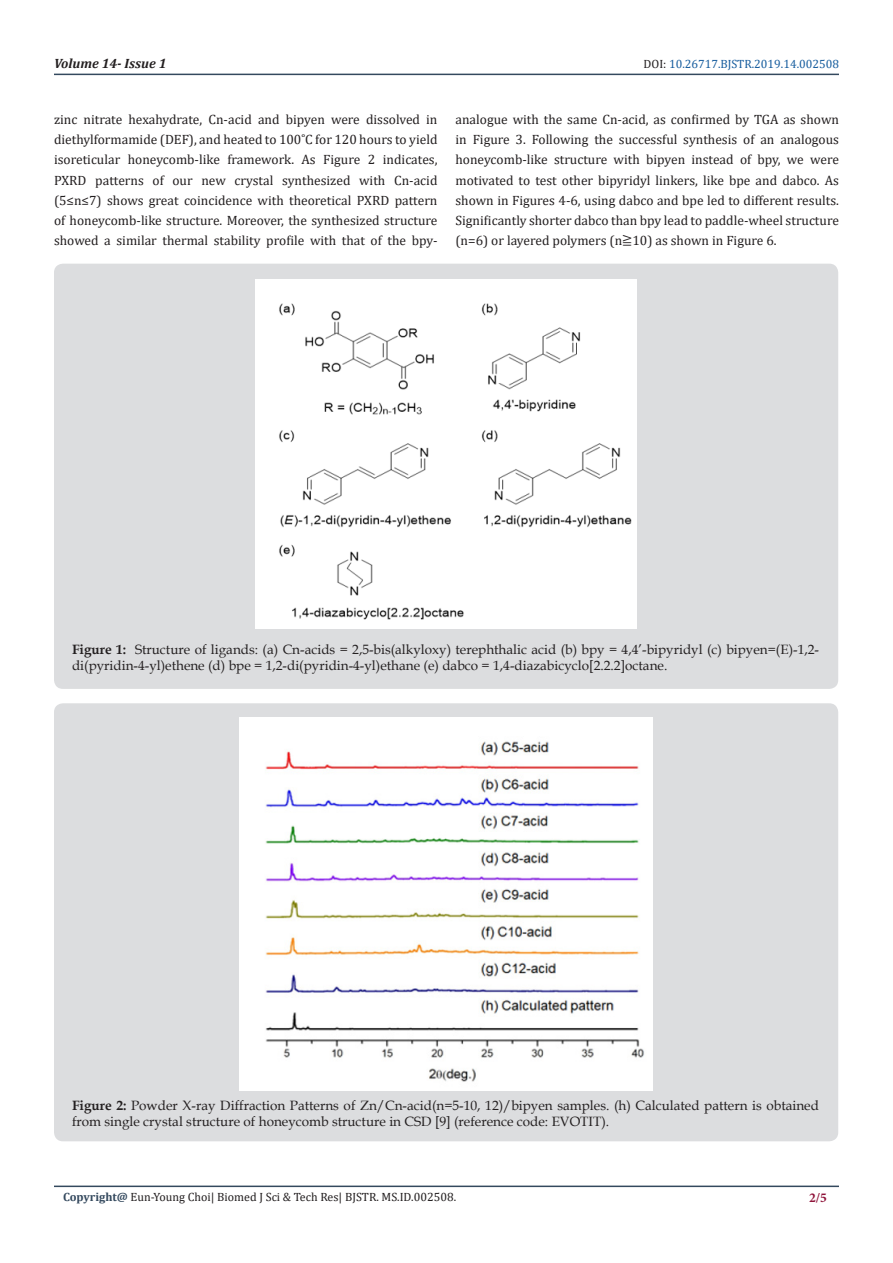
<style>
.page{position:relative;width:893px;height:1263px;background:#fff}
.page>*{position:absolute;margin:0;border:0;box-sizing:border-box;transform-origin:0 0}
.t1{font:13.5px/20.2px "Cambria";color:#231f20;text-align:justify}
.t2{font:13.5px/16.2px "Book Antiqua";color:#231f20}
.t3{font:italic 700 13.5px "Cambria";color:#231f20}
.t4{font:700 13.5px "Minion Pro";color:#8f133a}
.t5{font:12px "Cambria";color:#231f20}
.t6{font:12px "Cambria";color:#175d9e}
.s1{color:#231f20}
.s2{font-weight:700}
.s3{font-weight:700;color:#34495e}
</style>
<div class="page">
<hr style="left:54px;top:74px;width:785px;height:1px;background:#34495e">
<hr style="left:54px;top:1185px;width:785px;height:2px;background:#34495e">
<div style="left:54px;top:264px;width:784px;height:425px;background:#dcdddf;border-radius:9px"></div>
<img style="left:255px;top:279px;width:382px;height:349px">
<div style="left:54px;top:703px;width:784px;height:438px;background:#dcdddf;border-radius:9px"></div>
<img style="left:239px;top:718px;width:414px;height:372px">
<p class="t3" style="left:54px;top:54px;width:114px">Volume 14- Issue 1</p>
<p class="t6" style="left:643px;top:56px;width:197px"><span class="s1">DOI:</span> 10.26717.BJSTR.2019.14.002508</p>
<p class="t1" style="left:54px;top:109px;width:385px">zinc nitrate hexahydrate, Cn-acid and bipyen were dissolved in diethylformamide (DEF), and heated to 100˚C for 120 hours to yield isoreticular honeycomb-like framework. As Figure 2 indicates, PXRD patterns of our new crystal synthesized with Cn-acid (5≤n≤7) shows great coincidence with theoretical PXRD pattern of honeycomb-like structure. Moreover, the synthesized structure showed a similar thermal stability profile with that of the bpy-</p>
<p class="t1" style="left:455px;top:109px;width:385px">analogue with the same Cn-acid, as confirmed by TGA as shown in Figure 3. Following the successful synthesis of an analogous honeycomb-like structure with bipyen instead of bpy, we were motivated to test other bipyridyl linkers, like bpe and dabco. As shown in Figures 4-6, using dabco and bpe led to different results.<br>Significantly shorter dabco than bpy lead to paddle-wheel structure (n=6) or layered polymers (n≧10) as shown in Figure 6.</p>
<p class="t2" style="left:72px;top:641px;width:748px"><span class="s2">Figure 1:</span> Structure of ligands: (a) Cn-acids = 2,5-bis(alkyloxy) terephthalic acid (b) bpy = 4,4’-bipyridyl (c) bipyen=(E)-1,2- di(pyridin-4-yl)ethene (d) bpe = 1,2-di(pyridin-4-yl)ethane (e) dabco = 1,4-diazabicyclo[2.2.2]octane.</p>
<p class="t2" style="left:72px;top:1097px;width:748px"><span class="s2">Figure 2:</span> Powder X-ray Diffraction Patterns of Zn/Cn-acid(n=5-10, 12)/bipyen samples. (h) Calculated pattern is obtained from single crystal structure of honeycomb structure in CSD [9] (reference code: EVOTIT).</p>
<p class="t5" style="left:63px;top:1190px;width:395px"><span class="s3">Copyright@</span> Eun-Young Choi| Biomed J Sci &amp; Tech Res| BJSTR. MS.ID.002508.</p>
<p class="t4" style="left:809px;top:1188px;width:19px">2/5</p>
</div>
